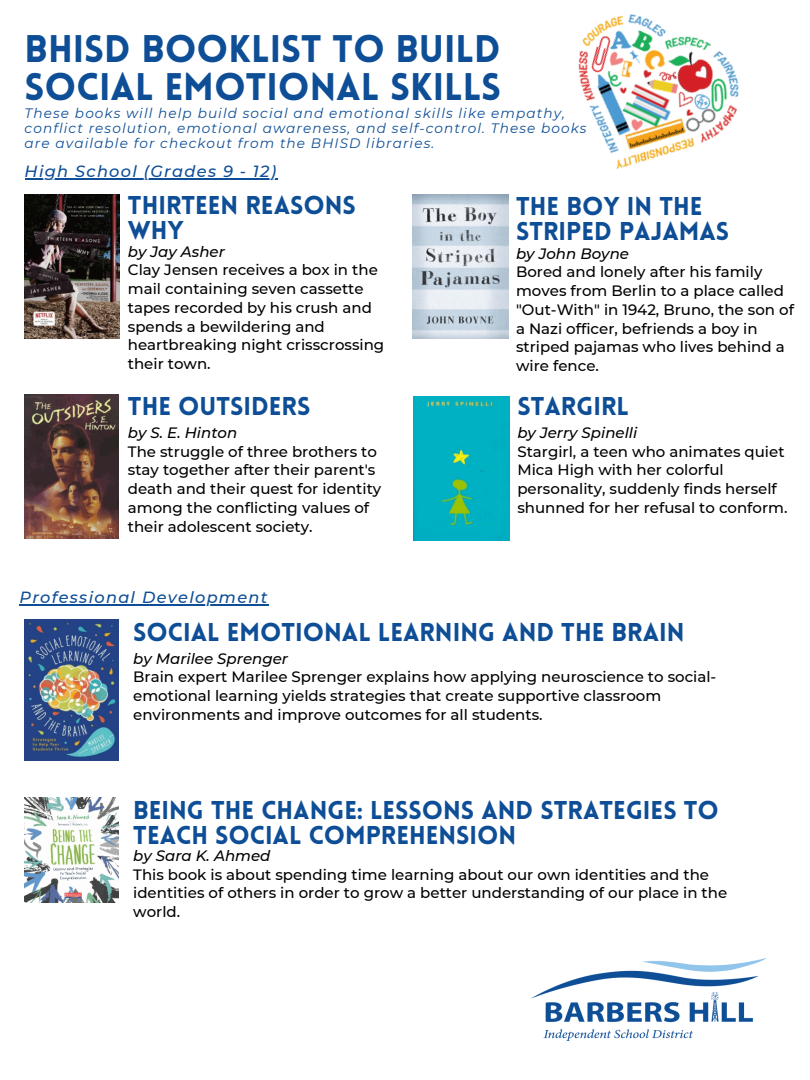
<style>
.page{position:relative;width:810px;height:1080px;background:#fff}
.page>*{position:absolute;margin:0;border:0;box-sizing:border-box;transform-origin:0 0}
.t1{font:900 37.62px/37.9px "Lovelo";color:#0e4e96}
.t2{font:900 25.19px/24.9px "Lovelo";color:#0e4e96}
.t3{font:italic 500 16.19px "Montserrat";letter-spacing:.08em;color:#0e4e96}
.t4{font:500 15px/18.8px "Montserrat";color:#000}
.t5{font:italic 500 15px "Montserrat";color:#000}
.t6{font:italic 13.69px/15px "Montserrat";color:#0e4e96}
</style>
<div class="page">
<hr style="left:25px;top:178px;width:253px;height:1px;background:#0e4e96">
<hr style="left:19px;top:604px;width:250px;height:1px;background:#0e4e96">
<img style="left:25px;top:194px;width:95px;height:144px">
<img style="left:412px;top:194px;width:96px;height:144px">
<img style="left:25px;top:394px;width:94px;height:144px">
<img style="left:413px;top:396px;width:96px;height:144px">
<img style="left:25px;top:620px;width:93px;height:141px">
<img style="left:578px;top:14px;width:161px;height:155px">
<img style="left:25px;top:798px;width:93px;height:105px">
<img style="left:532px;top:958px;width:234px;height:82px">
<p class="t1" style="left:25px;top:34px;width:478px">BHISD BOOKLIST TO BUILD<br>SOCIAL EMOTIONAL SKILLS</p>
<p class="t6" style="left:25px;top:105px;width:564px">These books will help build social and emotional skills like empathy, conflict resolution, emotional awareness, and self-control. These books are available for checkout from the BHISD libraries.</p>
<p class="t3" style="left:25px;top:161px;width:253px">High School (Grades 9 - 12)</p>
<h1 class="t2" style="left:128px;top:196px;width:229px">THIRTEEN REASONS<br>WHY</h1>
<p class="t2" style="left:516px;top:196px;width:188px">THE BOY IN THE</p>
<p class="t2" style="left:516px;top:221px;width:215px">STRIPED PAJAMAS</p>
<p class="t5" style="left:128px;top:242px;width:99px">by Jay Asher</p>
<p class="t5" style="left:516px;top:244px;width:114px">by John Boyne</p>
<p class="t4" style="left:128px;top:261px;width:251px">Clay Jensen receives a box in the</p>
<p class="t4" style="left:516px;top:263px;width:248px">Bored and lonely after his family</p>
<p class="t4" style="left:128px;top:279px;width:237px">mail containing seven cassette</p>
<p class="t4" style="left:516px;top:281px;width:269px">moves from Berlin to a place called</p>
<p class="t4" style="left:128px;top:298px;width:246px">tapes recorded by his crush and</p>
<p class="t4" style="left:516px;top:300px;width:280px">"Out-With" in 1942, Bruno, the son of</p>
<p class="t4" style="left:128px;top:317px;width:198px">spends a bewildering and</p>
<p class="t4" style="left:516px;top:319px;width:243px">a Nazi officer, befriends a boy in</p>
<p class="t4" style="left:128px;top:336px;width:258px">heartbreaking night crisscrossing</p>
<p class="t4" style="left:516px;top:338px;width:270px">striped pajamas who lives behind a</p>
<p class="t4" style="left:128px;top:354px;width:84px">their town.</p>
<p class="t4" style="left:516px;top:356px;width:84px">wire fence.</p>
<h1 class="t2" style="left:128px;top:396px;width:184px">THE OUTSIDERS</h1>
<p class="t2" style="left:517px;top:396px;width:113px">STARGIRL</p>
<p class="t5" style="left:128px;top:423px;width:111px">by S. E. Hinton</p>
<p class="t5" style="left:517px;top:423px;width:122px">by Jerry Spinelli</p>
<p class="t4" style="left:128px;top:442px;width:251px">The struggle of three brothers to</p>
<p class="t4" style="left:517px;top:442px;width:269px">Stargirl, a teen who animates quiet</p>
<p class="t4" style="left:128px;top:461px;width:249px">stay together after their parent's</p>
<p class="t4" style="left:517px;top:461px;width:208px">Mica High with her colorful</p>
<p class="t4" style="left:128px;top:479px;width:255px">death and their quest for identity</p>
<p class="t4" style="left:517px;top:479px;width:262px">personality, suddenly finds herself</p>
<p class="t4" style="left:128px;top:498px;width:243px">among the conflicting values of</p>
<p class="t4" style="left:517px;top:498px;width:272px">shunned for her refusal to conform.</p>
<p class="t4" style="left:128px;top:517px;width:186px">their adolescent society.</p>
<p class="t3" style="left:19px;top:587px;width:250px">Professional Development</p>
<h1 class="t2" style="left:133px;top:622px;width:553px">SOCIAL EMOTIONAL LEARNING AND THE BRAIN</h1>
<p class="t5" style="left:133px;top:649px;width:157px">by Marilee Sprenger</p>
<p class="t4" style="left:133px;top:668px;width:585px">Brain expert Marilee Sprenger explains how applying neuroscience to social&shy;emotional learning yields strategies that create supportive classroom environments and improve outcomes for all students.</p>
<h1 class="t2" style="left:133px;top:800px;width:587px">BEING THE CHANGE: LESSONS AND STRATEGIES TO<br>TEACH SOCIAL COMPREHENSION</h1>
<p class="t5" style="left:133px;top:846px;width:139px">by Sara K. Ahmed</p>
<p class="t4" style="left:133px;top:865px;width:596px">This book is about spending time learning about our own identities and the identities of others in order to grow a better understanding of our place in the world.</p>
</div>
